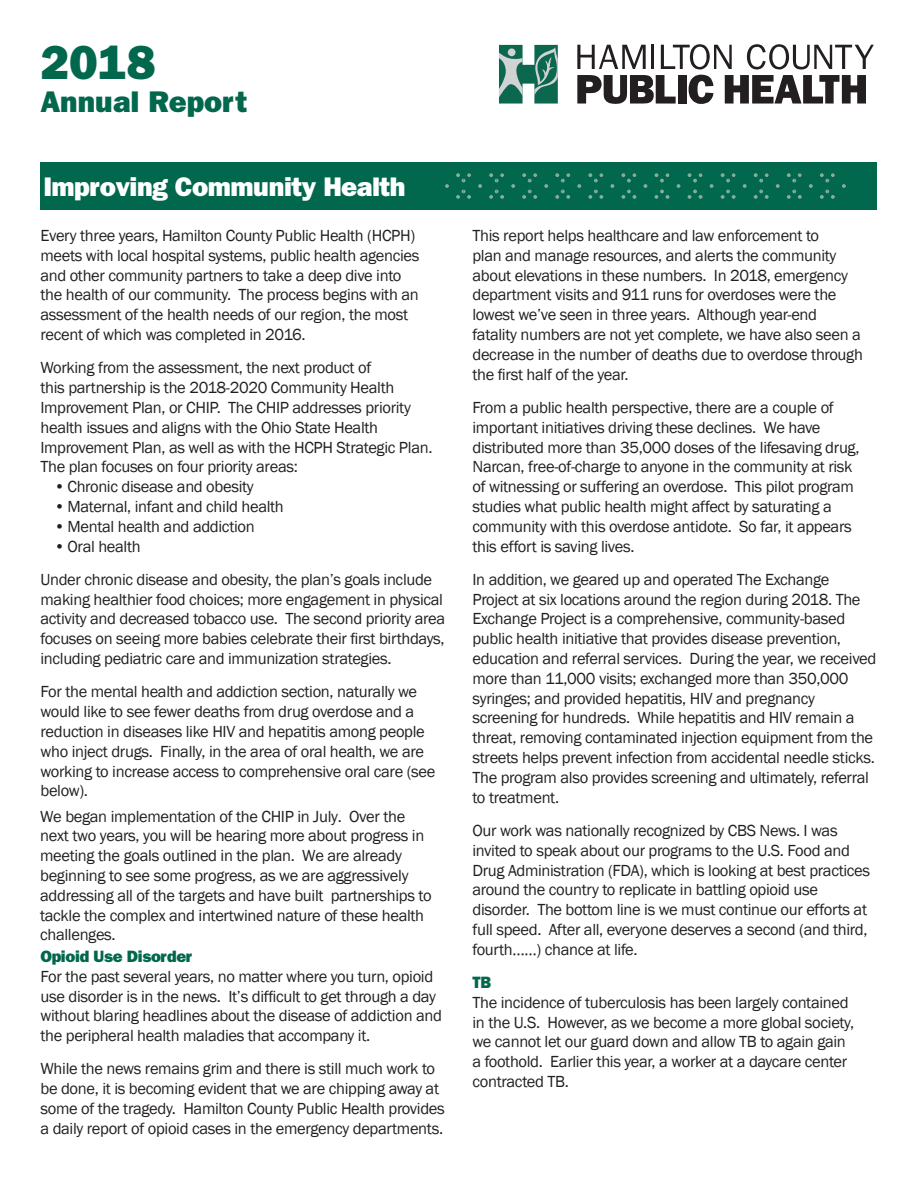
<style>
.page{position:relative;width:918px;height:1188px;background:#fff}
.page>*{position:absolute;margin:0;border:0;box-sizing:border-box;transform-origin:0 0}
.t1{font:800 48px "Franklin Gothic";color:#01674d}
.t2{font:800 30px "Franklin Gothic";color:#01674d}
.t3{font:800 27px "Franklin Gothic";letter-spacing:-.02em;color:#fff}
.t4{font:16.5px/19.8px "Franklin Gothic";letter-spacing:-.02em;color:#231f20}
.t5{font:800 16.5px "Franklin Gothic";letter-spacing:-.02em;color:#01674d}
</style>
<div class="page">
<div style="left:40px;top:162px;width:838px;height:48px;background:#01674d"></div>
<svg style="left:577px;top:44px;width:297px;height:60px"></svg>
<svg style="left:499px;top:45px;width:59px;height:59px;background:#5d9687"></svg>
<svg style="left:445px;top:173px;width:401px;height:26px"></svg>
<p class="t1" style="left:40px;top:34px;width:117px">2018</p>
<p class="t2" style="left:40px;top:84px;width:208px">Annual Report</p>
<p class="t3" style="left:44px;top:171px;width:364px">Improving Community Health</p>
<p class="t4" style="left:40px;top:226px;width:381px">Every three years, Hamilton County Public Health (HCPH) meets with local hospital systems, public health agencies and other community partners to take a deep dive into the health of our community. The process begins with an assessment of the health needs of our region, the most recent of which was completed in 2016.</p>
<p class="t4" style="left:40px;top:358px;width:393px">Working from the assessment, the next product of<br>this partnership is the 2018-2020 Community Health Improvement Plan, or CHIP. The CHIP addresses priority health issues and aligns with the Ohio State Health Improvement Plan, as well as with the HCPH Strategic Plan.<br>The plan focuses on four priority areas:</p>
<p class="t4" style="left:54px;top:477px;width:201px">• Chronic disease and obesity</p>
<p class="t4" style="left:54px;top:497px;width:231px">• Maternal, infant and child health</p>
<p class="t4" style="left:54px;top:517px;width:202px">• Mental health and addiction</p>
<p class="t4" style="left:54px;top:537px;width:88px">• Oral health</p>
<p class="t4" style="left:41px;top:570px;width:406px">Under chronic disease and obesity, the plan’s goals include making healthier food choices; more engagement in physical activity and decreased tobacco use. The second priority area focuses on seeing more babies celebrate their first birthdays, including pediatric care and immunization strategies.</p>
<p class="t4" style="left:41px;top:682px;width:396px">For the mental health and addiction section, naturally we would like to see fewer deaths from drug overdose and a reduction in diseases like HIV and hepatitis among people who inject drugs. Finally, in the area of oral health, we are working to increase access to comprehensive oral care (see below).</p>
<p class="t4" style="left:40px;top:807px;width:393px">We began implementation of the CHIP in July. Over the next two years, you will be hearing more about progress in meeting the goals outlined in the plan. We are already beginning to see some progress, as we are aggressively addressing all of the targets and have built partnerships to tackle the complex and intertwined nature of these health challenges.</p>
<p class="t5" style="left:40px;top:947px;width:153px">Opioid Use Disorder</p>
<p class="t4" style="left:40px;top:967px;width:403px">For the past several years, no matter where you turn, opioid use disorder is in the news. It’s difficult to get through a day without blaring headlines about the disease of addiction and the peripheral health maladies that accompany it.</p>
<p class="t4" style="left:40px;top:1059px;width:406px">While the news remains grim and there is still much work to be done, it is becoming evident that we are chipping away at some of the tragedy. Hamilton County Public Health provides a daily report of opioid cases in the emergency departments.</p>
<p class="t4" style="left:473px;top:226px;width:392px">This report helps healthcare and law enforcement to<br>plan and manage resources, and alerts the community about elevations in these numbers. In 2018, emergency department visits and 911 runs for overdoses were the lowest we’ve seen in three years. Although year-end fatality numbers are not yet complete, we have also seen a decrease in the number of deaths due to overdose through the first half of the year.</p>
<p class="t4" style="left:473px;top:398px;width:389px">From a public health perspective, there are a couple of important initiatives driving these declines. We have distributed more than 35,000 doses of the lifesaving drug, Narcan, free-of-charge to anyone in the community at risk of witnessing or suffering an overdose. This pilot program studies what public health might affect by saturating a community with this overdose antidote. So far, it appears this effort is saving lives.</p>
<p class="t4" style="left:473px;top:570px;width:405px">In addition, we geared up and operated The Exchange Project at six locations around the region during 2018. The Exchange Project is a comprehensive, community-based public health initiative that provides disease prevention, education and referral services. During the year, we received more than 11,000 visits; exchanged more than 350,000 syringes; and provided hepatitis, HIV and pregnancy screening for hundreds. While hepatitis and HIV remain a threat, removing contaminated injection equipment from the streets helps prevent infection from accidental needle sticks.<br>The program also provides screening and ultimately, referral to treatment.</p>
<p class="t4" style="left:473px;top:821px;width:399px">Our work was nationally recognized by CBS News. I was invited to speak about our programs to the U.S. Food and Drug Administration (FDA), which is looking at best practices around the country to replicate in battling opioid use disorder. The bottom line is we must continue our efforts at full speed. After all, everyone deserves a second (and third, fourth……) chance at life.</p>
<p class="t5" style="left:473px;top:973px;width:20px">TB</p>
<p class="t4" style="left:473px;top:993px;width:383px">The incidence of tuberculosis has been largely contained in the U.S. However, as we become a more global society, we cannot let our guard down and allow TB to again gain a foothold. Earlier this year, a worker at a daycare center contracted TB.</p>
</div>
